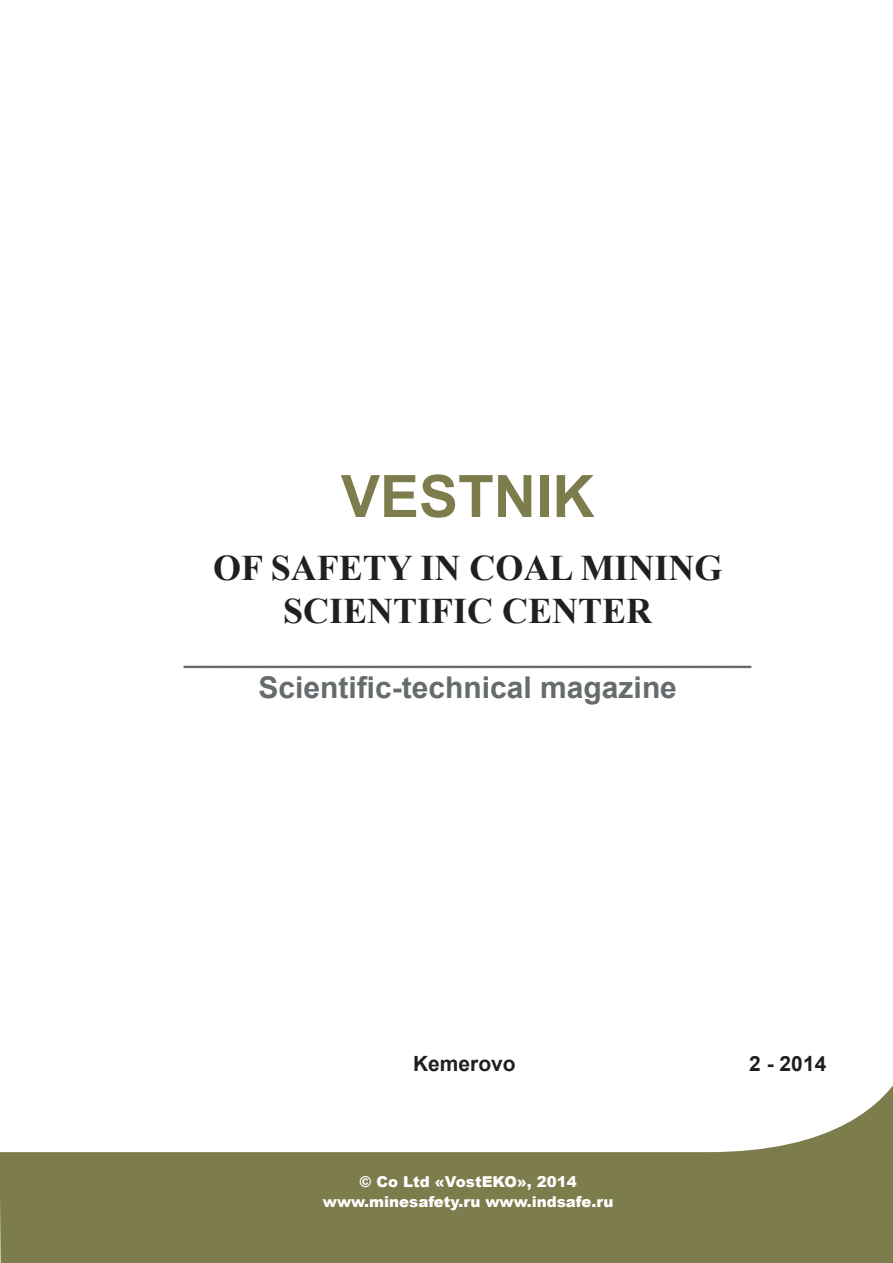
<style>
.page{position:relative;width:893px;height:1263px;background:#fff}
.page>*{position:absolute;margin:0;border:0;box-sizing:border-box;transform-origin:0 0}
.t1{font:700 58.5px "Arial";color:#7d7c4c}
.t2{font:700 36px/43.2px "Times New Roman";color:#231f20;text-align:center}
.t3{font:30px "Arial";color:#666b6e}
.t4{font:700 30px "Arial";color:#666b6e}
.t5{font:700 21px "Arial";color:#231f20}
.t6{font:900 15px/19.5px "Arial";color:#fff;text-align:center}
</style>
<div class="page">
<svg style="left:0;top:1085px;width:893px;height:178px;fill:#7d7c4c"></svg>
<h1 class="t1" style="left:341px;top:458px;width:255px">VESTNIK</h1>
<h2 class="t2" style="left:213px;top:545px;width:511px">OF SAFETY IN COAL MINING<br>SCIENTIFIC CENTER</h2>
<h3 class="t3" style="left:184px;top:632px;width:569px">__________________________________</h3>
<h3 class="t4" style="left:258px;top:668px;width:420px">Scientific-technical magazine</h3>
<h3 class="t5" style="left:413px;top:1050px;width:104px">Kemerovo</h3>
<h3 class="t5" style="left:749px;top:1050px;width:79px">2 - 2014</h3>
<p class="t6" style="left:323px;top:1171px;width:292px">© Co Ltd «VostEKO», 2014 www.minesafety.ru www.indsafe.ru</p>
</div>
